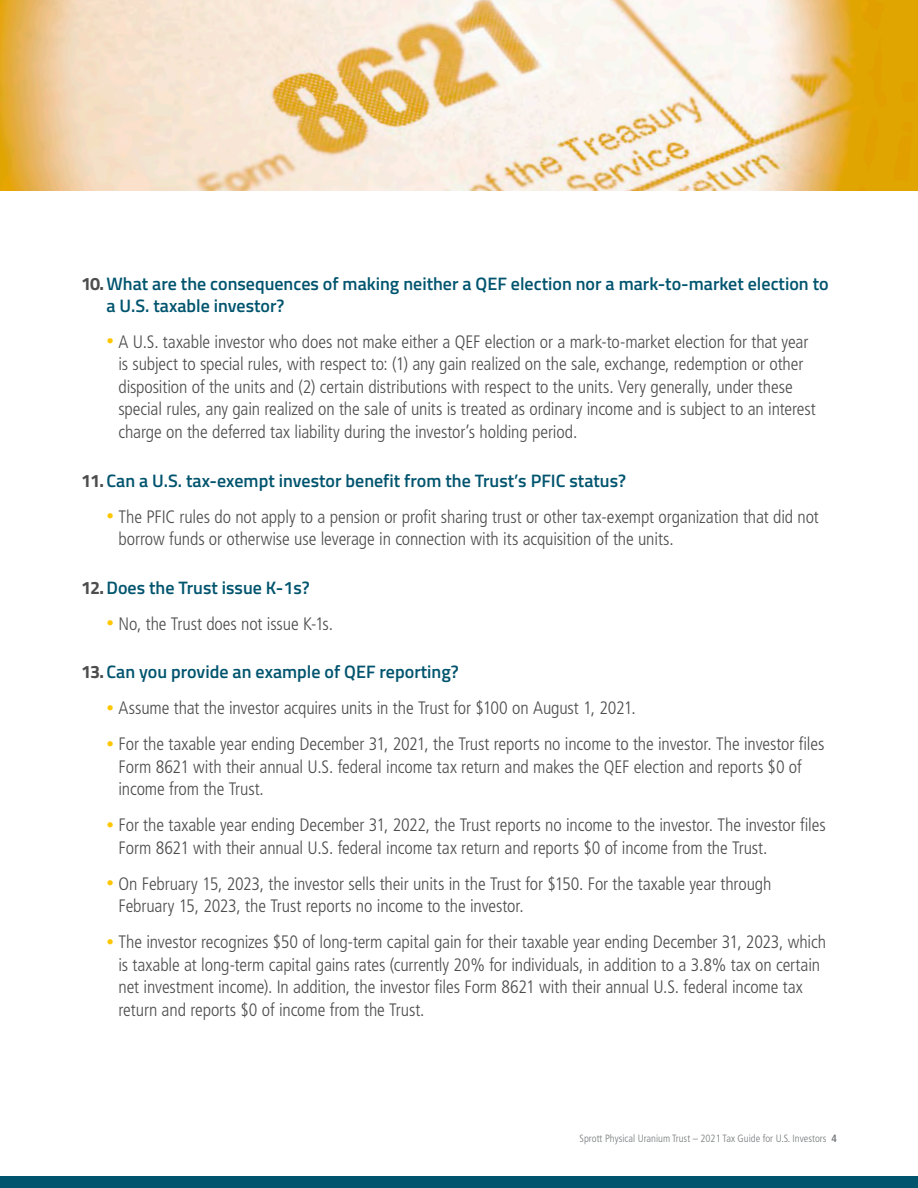
<style>
.page{position:relative;width:918px;height:1188px;background:#fff}
.page>*{position:absolute;margin:0;border:0;box-sizing:border-box;transform-origin:0 0}
.t1{font:300 condensed 18px/22.5px "Frutiger LT Std";letter-spacing:-.005em;color:#4d4d4e}
.t2{font:600 18px/21.6px "Titillium Web";color:#00546e}
.t3{font:300 condensed 10.5px "Frutiger LT Std";color:#76787a}
.s1{font-weight:700;color:#4d4d4e}
.s2{font-size:15px;color:#ffc600}
.s3{font-weight:700}
</style>
<div class="page">
<img style="left:0;top:0;width:918px;height:190px">
<div style="left:0;top:1177px;width:918px;height:11px;background:#00546e"></div>
<p class="t2" style="left:106px;top:272px;width:724px;text-indent:-25px"><span class="s1">10.</span>What are the consequences of making neither a QEF election nor a mark-to-market election to a U.S. taxable investor?</p>
<p class="t1" style="left:118px;top:331px;width:699px;text-indent:-12px"><span class="s2">•</span> A U.S. taxable investor who does not make either a QEF election or a mark-to-market election for that year is subject to special rules, with respect to: (1) any gain realized on the sale, exchange, redemption or other disposition of the units and (2) certain distributions with respect to the units. Very generally, under these special rules, any gain realized on the sale of units is treated as ordinary income and is subject to an interest charge on the deferred tax liability during the investor’s holding period.</p>
<p class="t2" style="left:81px;top:469px;width:546px"><span class="s1">11.</span> Can a U.S. tax-exempt investor benefit from the Trust’s PFIC status?</p>
<p class="t1" style="left:118px;top:505px;width:702px;text-indent:-12px"><span class="s2">•</span> The PFIC rules do not apply to a pension or profit sharing trust or other tax-exempt organization that did not borrow funds or otherwise use leverage in connection with its acquisition of the units.</p>
<p class="t2" style="left:81px;top:576px;width:230px"><span class="s1">12.</span>Does the Trust issue K-1s?</p>
<p class="t1" style="left:106px;top:612px;width:228px"><span class="s2">•</span> No, the Trust does not issue K-1s.</p>
<p class="t2" style="left:81px;top:660px;width:379px"><span class="s1">13.</span> Can you provide an example of QEF reporting?</p>
<p class="t1" style="left:106px;top:697px;width:531px"><span class="s2">•</span> Assume that the investor acquires units in the Trust for $100 on August 1, 2021.</p>
<p class="t1" style="left:118px;top:733px;width:707px;text-indent:-12px"><span class="s2">•</span> For the taxable year ending December 31, 2021, the Trust reports no income to the investor. The investor files<br>Form 8621 with their annual U.S. federal income tax return and makes the QEF election and reports $0 of income from the Trust.</p>
<p class="t1" style="left:118px;top:814px;width:709px;text-indent:-12px"><span class="s2">•</span> For the taxable year ending December 31, 2022, the Trust reports no income to the investor. The investor files<br>Form 8621 with their annual U.S. federal income tax return and reports $0 of income from the Trust.</p>
<p class="t1" style="left:118px;top:873px;width:655px;text-indent:-12px"><span class="s2">•</span> On February 15, 2023, the investor sells their units in the Trust for $150. For the taxable year through<br>February 15, 2023, the Trust reports no income to the investor.</p>
<p class="t1" style="left:118px;top:931px;width:709px;text-indent:-12px"><span class="s2">•</span> The investor recognizes $50 of long-term capital gain for their taxable year ending December 31, 2023, which is taxable at long-term capital gains rates (currently 20% for individuals, in addition to a 3.8% tax on certain net investment income). In addition, the investor files Form 8621 with their annual U.S. federal income tax return and reports $0 of income from the Trust.</p>
<p class="t3" style="left:580px;top:1132px;width:259px">Sprott Physical Uranium Trust – 2021 Tax Guide for U.S. Investors <span class="s3">4</span></p>
</div>
